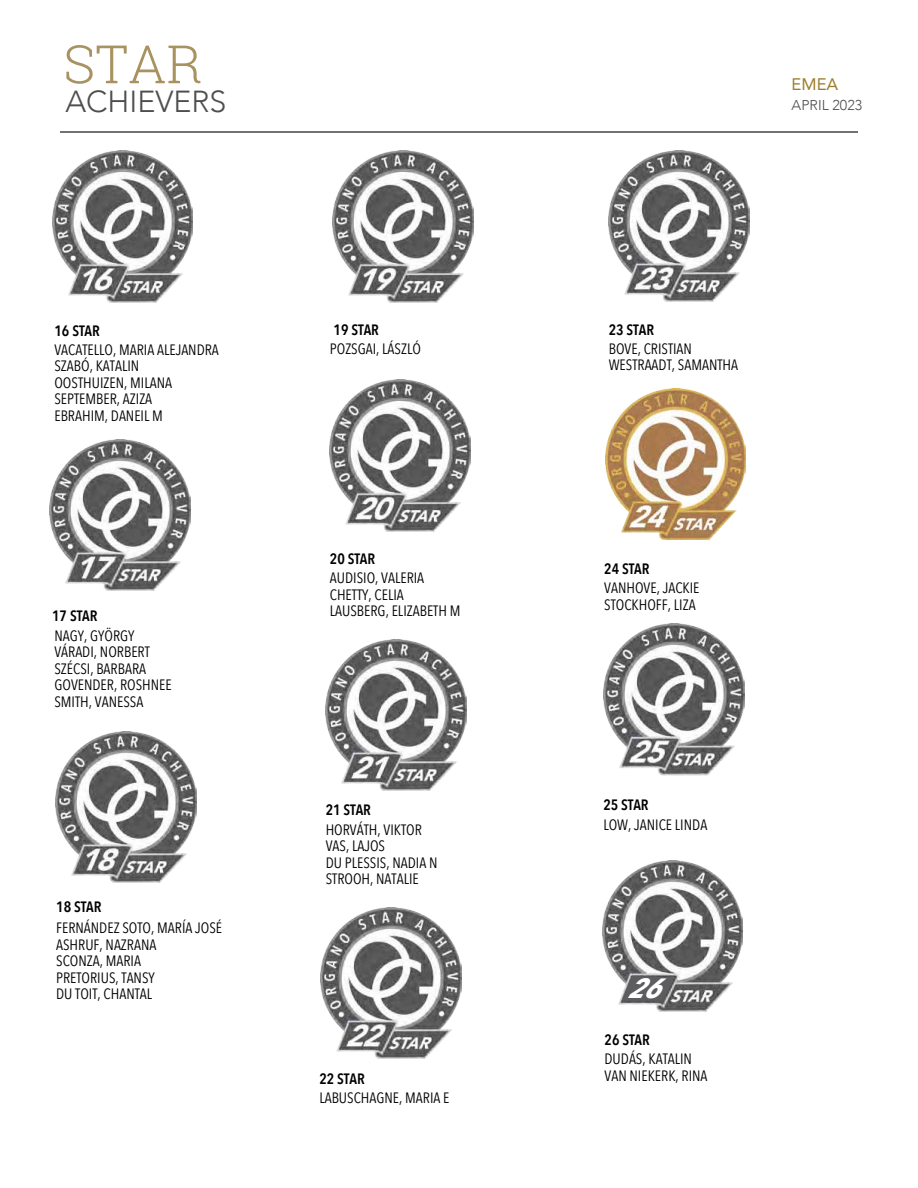
<style>
.page{position:relative;width:918px;height:1188px;background:#fff}
.page>*{position:absolute;margin:0;border:0;box-sizing:border-box;transform-origin:0 0}
.t1{font:300 52.95px "Roboto Slab";color:#a79260}
.t2{font:300 30.3px "Avenir";color:#4f4e4e}
.t3{font:italic 700 27.9px "Avenir Next Condensed";color:#fff;scale:1.11 1}
.t4{font:16.65px "Avenir";color:#9d7e2e}
.t5{font:15px/16.5px "Avenir Next Condensed";color:#000}
.t6{font:600 15px "Avenir Next Condensed";color:#000}
.t7{font:300 14.25px "Avenir";color:#4e4d4d}
</style>
<div class="page">
<img style="left:602px;top:860px;width:141px;height:151px">
<svg style="left:622px;top:976px;width:53px;height:25px"></svg>
<img style="left:326px;top:640px;width:140px;height:151px">
<img style="left:320px;top:908px;width:141px;height:151px">
<img style="left:609px;top:151px;width:141px;height:151px">
<img style="left:333px;top:151px;width:141px;height:151px">
<img style="left:55px;top:731px;width:141px;height:151px">
<img style="left:330px;top:380px;width:141px;height:151px">
<img style="left:603px;top:624px;width:141px;height:151px">
<img style="left:605px;top:388px;width:141px;height:151px">
<img style="left:50px;top:439px;width:141px;height:151px">
<img style="left:52px;top:151px;width:141px;height:151px">
<hr style="left:61px;top:131px;width:797px;height:2px;background:#727272">
<h1 class="t1" style="left:64px;top:28px;width:140px">STAR</h1>
<h2 class="t2" style="left:65px;top:83px;width:162px">ACHIEVERS</h2>
<p class="t6" style="left:54px;top:317px;width:47px">16 STAR</p>
<p class="t5" style="left:54px;top:341px;width:166px">VACATELLO, MARIA ALEJANDRA<br>SZABÓ, KATALIN<br>OOSTHUIZEN, MILANA<br>SEPTEMBER, AZIZA<br>EBRAHIM, DANEIL M</p>
<p class="t6" style="left:52px;top:603px;width:47px">17 STAR</p>
<p class="t5" style="left:54px;top:627px;width:119px">NAGY, GYÖRGY<br>VÁRADI, NORBERT<br>SZÉCSI, BARBARA<br>GOVENDER, ROSHNEE<br>SMITH, VANESSA</p>
<p class="t6" style="left:56px;top:894px;width:47px">18 STAR</p>
<p class="t5" style="left:56px;top:919px;width:168px">FERNÁNDEZ SOTO, MARÍA JOSÉ<br>ASHRUF, NAZRANA<br>SCONZA, MARIA<br>PRETORIUS, TANSY<br>DU TOIT, CHANTAL</p>
<p class="t6" style="left:334px;top:316px;width:47px">19 STAR</p>
<p class="t5" style="left:330px;top:340px;width:93px">POZSGAI, LÁSZLÓ</p>
<p class="t6" style="left:330px;top:545px;width:47px">20 STAR</p>
<p class="t5" style="left:330px;top:569px;width:132px">AUDISIO, VALERIA<br>CHETTY, CELIA<br>LAUSBERG, ELIZABETH M</p>
<p class="t6" style="left:326px;top:797px;width:47px">21 STAR</p>
<p class="t5" style="left:326px;top:820px;width:113px">HORVÁTH, VIKTOR<br>VAS, LAJOS<br>DU PLESSIS, NADIA N<br>STROOH, NATALIE</p>
<p class="t6" style="left:319px;top:1066px;width:47px">22 STAR</p>
<p class="t5" style="left:319px;top:1089px;width:132px">LABUSCHAGNE, MARIA E</p>
<p class="t4" style="left:792px;top:71px;width:48px">EMEA</p>
<p class="t7" style="left:792px;top:97px;width:72px">APRIL 2023</p>
<p class="t6" style="left:609px;top:316px;width:47px">23 STAR</p>
<p class="t5" style="left:609px;top:340px;width:131px">BOVE, CRISTIAN<br>WESTRAADT, SAMANTHA</p>
<p class="t6" style="left:604px;top:556px;width:47px">24 STAR</p>
<p class="t5" style="left:604px;top:579px;width:97px">VANHOVE, JACKIE<br>STOCKHOFF, LIZA</p>
<p class="t6" style="left:603px;top:792px;width:47px">25 STAR</p>
<p class="t5" style="left:603px;top:815px;width:105px">LOW, JANICE LINDA</p>
<h3 class="t3" style="left:628px;top:971px;width:43px">26</h3>
<p class="t6" style="left:605px;top:1027px;width:47px">26 STAR</p>
<p class="t5" style="left:605px;top:1050px;width:105px">DUDÁS, KATALIN<br>VAN NIEKERK, RINA</p>
</div>
